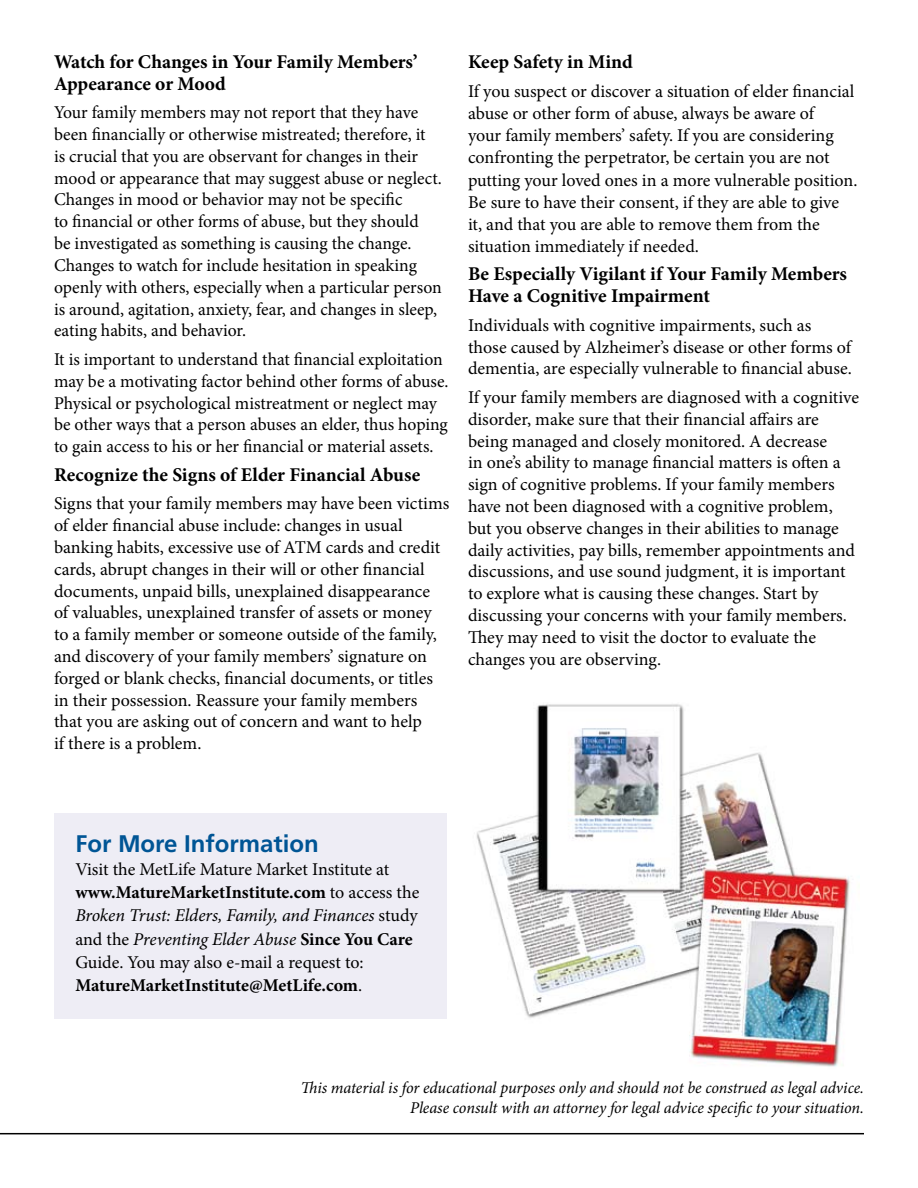
<style>
.page{position:relative;width:918px;height:1188px;background:#fff}
.page>*{position:absolute;margin:0;border:0;box-sizing:border-box;transform-origin:0 0}
.t1{font:700 24px "Frutiger";color:#005595}
.t2{font:700 19.5px/21.8px "Minion Pro";color:#000}
.t3{font:18px/21.8px "Minion Pro";letter-spacing:-.005em;color:#000}
.t4{font:italic 16.5px/19.5px "Minion Pro";letter-spacing:-.005em;color:#000;text-align:right}
.s1{font-weight:700}
.s2{font-style:italic}
</style>
<div class="page">
<img style="left:476px;top:704px;width:374px;height:363px">
<div style="left:54px;top:813px;width:392px;height:205px;background:#eeedf5"></div>
<hr style="left:0;top:1133px;width:864px;height:1px;background:#000">
<p class="t2" style="left:54px;top:51px;width:365px">Watch for Changes in Your Family Members’<br>Appearance or Mood</p>
<p class="t3" style="left:54px;top:102px;width:389px">Your family members may not report that they have been financially or otherwise mistreated; therefore, it<br>is crucial that you are observant for changes in their mood or appearance that may suggest abuse or neglect.<br>Changes in mood or behavior may not be specific<br>to financial or other forms of abuse, but they should<br>be investigated as something is causing the change.<br>Changes to watch for include hesitation in speaking openly with others, especially when a particular person is around, agitation, anxiety, fear, and changes in sleep, eating habits, and behavior.</p>
<p class="t3" style="left:54px;top:348px;width:396px">It is important to understand that financial exploitation may be a motivating factor behind other forms of abuse.<br>Physical or psychological mistreatment or neglect may be other ways that a person abuses an elder, thus hoping to gain access to his or her financial or material assets.</p>
<p class="t2" style="left:54px;top:463px;width:368px">Recognize the Signs of Elder Financial Abuse</p>
<p class="t3" style="left:54px;top:493px;width:397px">Signs that your family members may have been victims of elder financial abuse include: changes in usual banking habits, excessive use of ATM cards and credit cards, abrupt changes in their will or other financial documents, unpaid bills, unexplained disappearance<br>of valuables, unexplained transfer of assets or money to a family member or someone outside of the family, and discovery of your family members’ signature on forged or blank checks, financial documents, or titles in their possession. Reassure your family members that you are asking out of concern and want to help<br>if there is a problem.</p>
<p class="t2" style="left:468px;top:51px;width:166px">Keep Safety in Mind</p>
<p class="t3" style="left:468px;top:80px;width:391px">If you suspect or discover a situation of elder financial abuse or other form of abuse, always be aware of<br>your family members’ safety. If you are considering confronting the perpetrator, be certain you are not putting your loved ones in a more vulnerable position.<br>Be sure to have their consent, if they are able to give it, and that you are able to remove them from the situation immediately if needed.</p>
<p class="t2" style="left:468px;top:263px;width:381px">Be Especially Vigilant if Your Family Members<br>Have a Cognitive Impairment</p>
<p class="t3" style="left:468px;top:314px;width:385px">Individuals with cognitive impairments, such as those caused by Alzheimer’s disease or other forms of dementia, are especially vulnerable to financial abuse.</p>
<p class="t3" style="left:468px;top:386px;width:393px">If your family members are diagnosed with a cognitive disorder, make sure that their financial affairs are being managed and closely monitored. A decrease<br>in one’s ability to manage financial matters is often a sign of cognitive problems. If your family members have not been diagnosed with a cognitive problem, but you observe changes in their abilities to manage daily activities, pay bills, remember appointments and discussions, and use sound judgment, it is important to explore what is causing these changes. Start by discussing your concerns with your family members.<br>They may need to visit the doctor to evaluate the changes you are observing.</p>
<h1 class="t1" style="left:75px;top:829px;width:245px">For More Information</h1>
<p class="t3" style="left:75px;top:858px;width:345px;line-height:23.2px">Visit the MetLife Mature Market Institute at <span class="s1">www.MatureMarketInstitute.com</span> to access the <span class="s2">Broken Trust: Elders, Family, and Finances</span> study and the <span class="s2">Preventing Elder Abuse</span> <span class="s1">Since You Care </span>Guide. You may also e-mail a request to:<br><span class="s1">MatureMarketInstitute@MetLife.com</span>.</p>
<p class="t4" style="left:301px;top:1078px;width:565px">This material is for educational purposes only and should not be construed as legal advice.<br>Please consult with an attorney for legal advice specific to your situation.</p>
</div>
